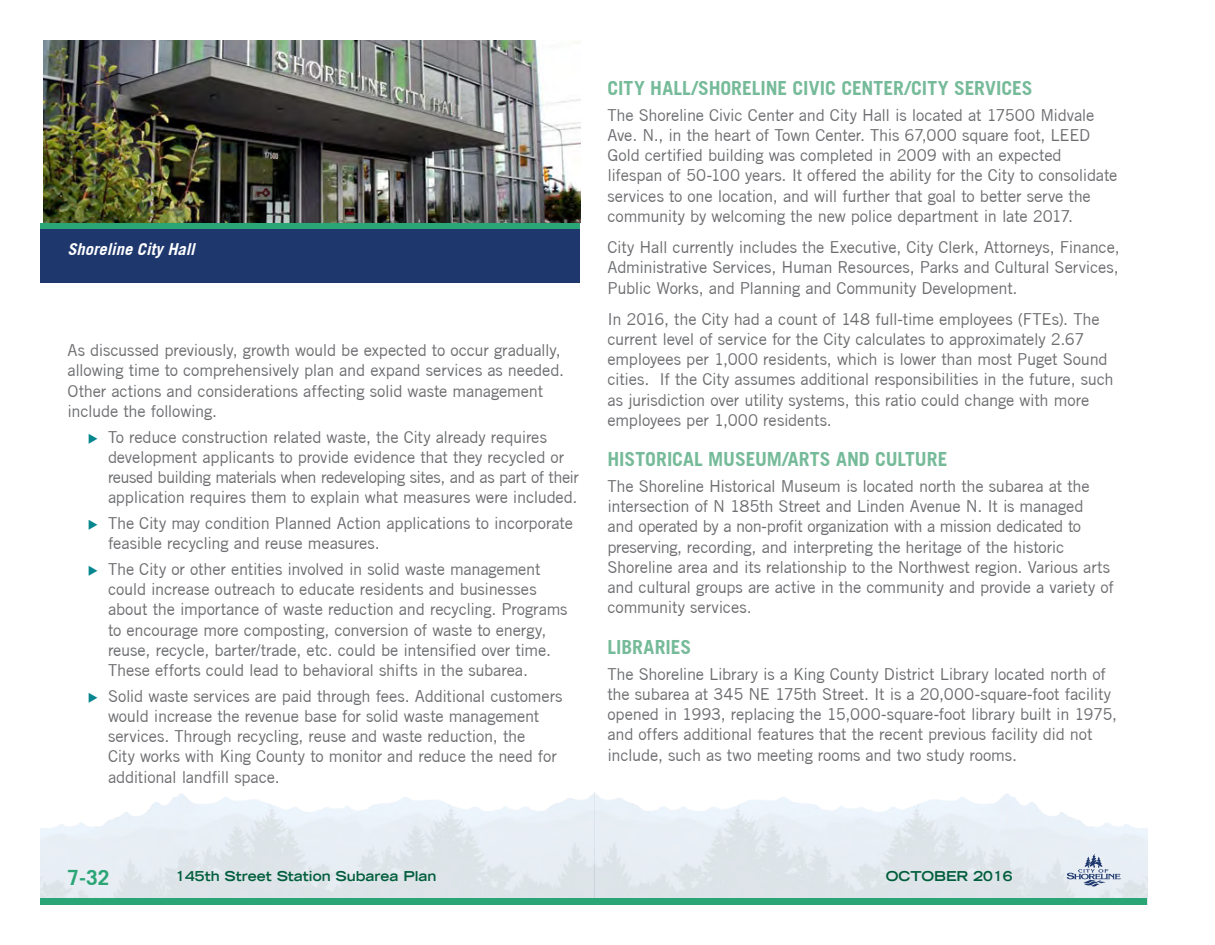
<style>
.page{position:relative;width:1215px;height:945px;background:#fff}
.page>*{position:absolute;margin:0;border:0;box-sizing:border-box;transform-origin:0 0}
.t1{font:700 21px "Trade Gothic";color:#2aa576}
.t2{font:700 19.5px "Trade Gothic";color:#76bb99}
.t3{font:16.5px/20.2px "Trade Gothic";letter-spacing:-.015em;color:#6c6d70}
.t4{font:italic 700 16.5px "Trade Gothic";color:#fff}
.t5{font:700 expanded 13.5px "Trade Gothic LT";color:#015e3c}
</style>
<div class="page">
<div style="left:40px;top:223px;width:540px;height:7px;background:#2aa576"></div>
<div style="left:40px;top:230px;width:540px;height:54px;background:#1e386e"></div>
<div style="left:40px;top:898px;width:1108px;height:6px;background:#2aa576"></div>
<svg style="left:1067px;top:854px;width:53px;height:33px;background:#c0cad9"></svg>
<img style="left:43px;top:40px;width:537px;height:183px">
<p class="t4" style="left:68px;top:239px;width:129px">Shoreline City Hall</p>
<p class="t3" style="left:68px;top:340px;width:498px">As discussed previously, growth would be expected to occur gradually, allowing time to comprehensively plan and expand services as needed.<br>Other actions and considerations affecting solid waste management include the following.</p>
<p class="t3" style="left:108px;top:426px;width:473px">To reduce construction related waste, the City already requires development applicants to provide evidence that they recycled or reused building materials when redeveloping sites, and as part of their application requires them to explain what measures were included.</p>
<p class="t3" style="left:108px;top:513px;width:467px">The City may condition Planned Action applications to incorporate feasible recycling and reuse measures.</p>
<p class="t3" style="left:108px;top:559px;width:461px">The City or other entities involved in solid waste management could increase outreach to educate residents and businesses about the importance of waste reduction and recycling. Programs to encourage more composting, conversion of waste to energy, reuse, recycle, barter/trade, etc. could be intensified over time.<br>These efforts could lead to behavioral shifts in the subarea.</p>
<p class="t3" style="left:108px;top:686px;width:456px">Solid waste services are paid through fees. Additional customers would increase the revenue base for solid waste management services. Through recycling, reuse and waste reduction, the<br>City works with King County to monitor and reduce the need for additional landfill space.</p>
<p class="t2" style="left:608px;top:76px;width:427px">CITY HALL/SHORELINE CIVIC CENTER/CITY SERVICES</p>
<p class="t3" style="left:608px;top:105px;width:512px">The Shoreline Civic Center and City Hall is located at 17500 Midvale Ave. N., in the heart of Town Center. This 67,000 square foot, LEED Gold certified building was completed in 2009 with an expected lifespan of 50-100 years. It offered the ability for the City to consolidate services to one location, and will further that goal to better serve the community by welcoming the new police department in late 2017.</p>
<p class="t3" style="left:608px;top:237px;width:514px;text-align:justify">City Hall currently includes the Executive, City Clerk, Attorneys, Finance, Administrative Services, Human Resources, Parks and Cultural Services, Public Works, and Planning and Community Development.</p>
<p class="t3" style="left:608px;top:308px;width:508px">In 2016, the City had a count of 148 full-time employees (FTEs). The current level of service for the City calculates to approximately 2.67 employees per 1,000 residents, which is lower than most Puget Sound cities. If the City assumes additional responsibilities in the future, such as jurisdiction over utility systems, this ratio could change with more employees per 1,000 residents.</p>
<p class="t2" style="left:608px;top:447px;width:341px">HISTORICAL MUSEUM/ARTS AND CULTURE</p>
<p class="t3" style="left:608px;top:476px;width:508px">The Shoreline Historical Museum is located north the subarea at the intersection of N 185th Street and Linden Avenue N. It is managed<br>and operated by a non-profit organization with a mission dedicated to preserving, recording, and interpreting the heritage of the historic Shoreline area and its relationship to the Northwest region. Various arts and cultural groups are active in the community and provide a variety of community services.</p>
<p class="t2" style="left:608px;top:635px;width:85px">LIBRARIES</p>
<p class="t3" style="left:608px;top:663px;width:511px">The Shoreline Library is a King County District Library located north of the subarea at 345 NE 175th Street. It is a 20,000-square-foot facility opened in 1993, replacing the 15,000-square-foot library built in 1975, and offers additional features that the recent previous facility did not include, such as two meeting rooms and two study rooms.</p>
<p class="t1" style="left:68px;top:865px;width:44px">7-32</p>
<p class="t5" style="left:176px;top:868px;width:262px">145th Street Station Subarea Plan</p>
<p class="t5" style="left:886px;top:868px;width:128px">OCTOBER 2016</p>
</div>
